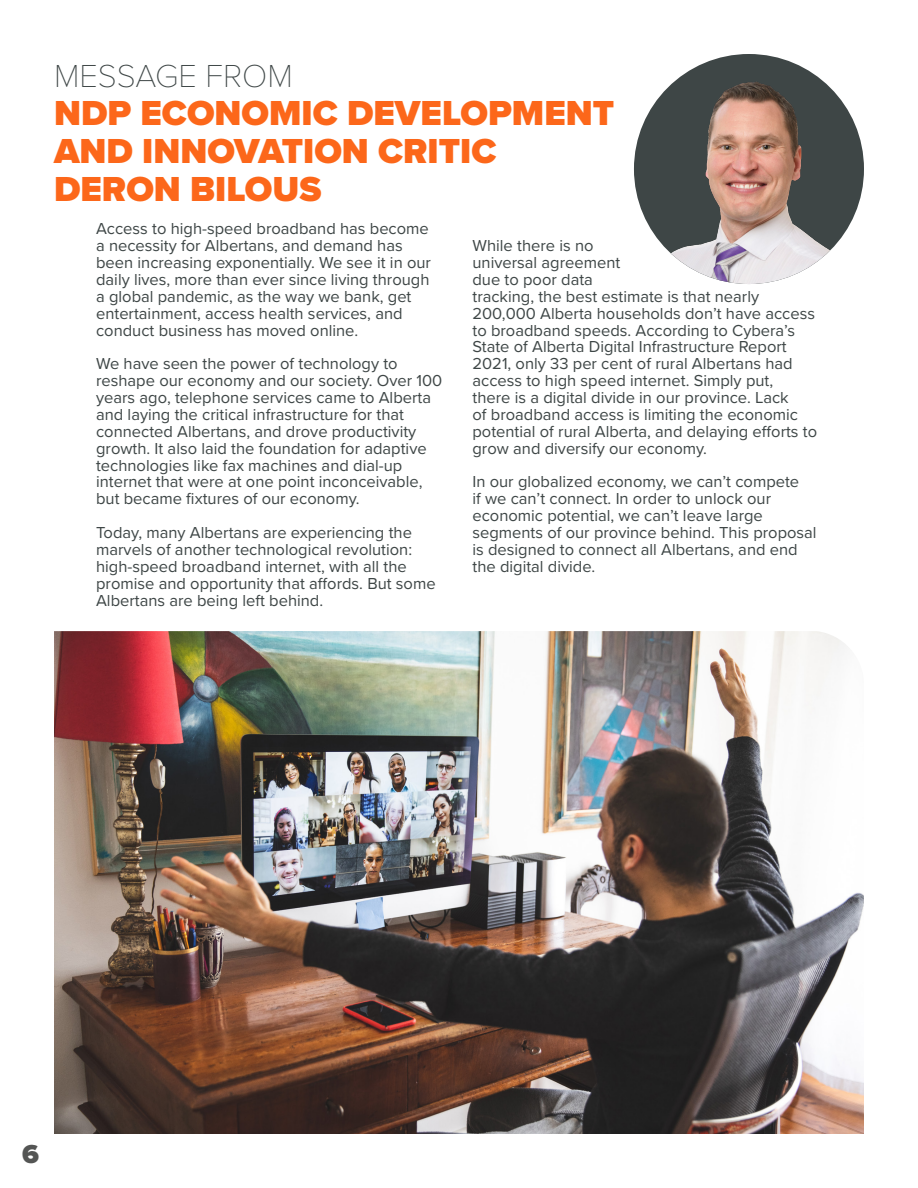
<style>
.page{position:relative;width:918px;height:1188px;background:#fff}
.page>*{position:absolute;margin:0;border:0;box-sizing:border-box;transform-origin:0 0}
.Paragraph_Style_1{font:900 36px "Proxima Nova";color:#fc671a}
.Paragraph_Style_1-2{font:100 33px "Proxima Nova T";color:#3e4646}
.t1{font:900 27px "Proxima Nova";color:#545554}
.t2{font:16.5px/17px "Proxima Nova";color:#3e4646}
</style>
<div class="page">
<img style="left:54px;top:631px;width:810px;height:503px">
<div style="left:634px;top:54px;width:230px;height:230px;background:#3e4646;border-radius:50%"></div>
<img style="left:634px;top:75px;width:230px;height:209px">
<p class="Paragraph_Style_1-2" style="left:54px;top:51px;width:240px">MESSAGE FROM</p>
<p class="Paragraph_Style_1" style="left:54px;top:86px;width:562px">NDP ECONOMIC DEVELOPMENT</p>
<p class="Paragraph_Style_1" style="left:54px;top:124px;width:444px">AND INNOVATION CRITIC</p>
<p class="Paragraph_Style_1" style="left:54px;top:163px;width:269px">DERON BILOUS</p>
<p class="t2" style="left:96px;top:220px;width:336px">Access to high-speed broadband has become a necessity for Albertans, and demand has been increasing exponentially. We see it in our daily lives, more than ever since living through a global pandemic, as the way we bank, get entertainment, access health services, and conduct business has moved online.</p>
<p class="t2" style="left:96px;top:355px;width:348px">We have seen the power of technology to reshape our economy and our society. Over 100 years ago, telephone services came to Alberta and laying the critical infrastructure for that connected Albertans, and drove productivity growth. It also laid the foundation for adaptive technologies like fax machines and dial-up internet that were at one point inconceivable, but became fixtures of our economy.</p>
<p class="t2" style="left:96px;top:523px;width:341px">Today, many Albertans are experiencing the marvels of another technological revolution: high-speed broadband internet, with all the promise and opportunity that affords. But some Albertans are being left behind.</p>
<p class="t2" style="left:472px;top:236px;width:346px">While there is no<br>universal agreement<br>due to poor data<br>tracking, the best estimate is that nearly 200,000 Alberta households don’t have access to broadband speeds. According to Cybera’s State of Alberta Digital Infrastructure Report 2021, only 33 per cent of rural Albertans had access to high speed internet. Simply put,<br>there is a digital divide in our province. Lack<br>of broadband access is limiting the economic potential of rural Alberta, and delaying efforts to grow and diversify our economy.</p>
<p class="t2" style="left:472px;top:473px;width:346px">In our globalized economy, we can’t compete<br>if we can’t connect. In order to unlock our economic potential, we can’t leave large segments of our province behind. This proposal is designed to connect all Albertans, and end the digital divide.</p>
<h3 class="t1" style="left:22px;top:1134px;width:18px">6</h3>
</div>
